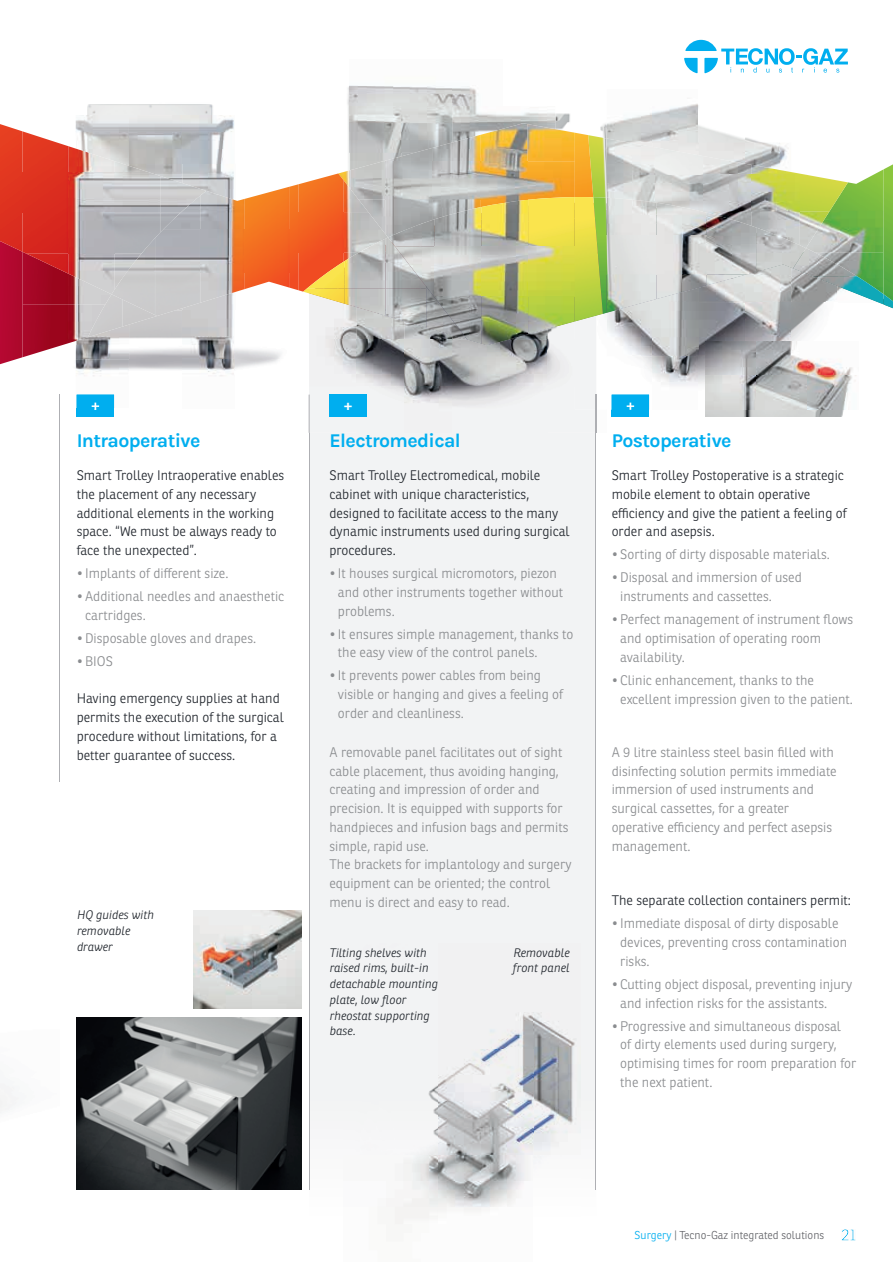
<style>
.page{position:relative;width:893px;height:1263px;background:#fff}
.page>*{position:absolute;margin:0;border:0;box-sizing:border-box;transform-origin:0 0}
.t1{font:19.5px "Karla";letter-spacing:-.03em;color:#00aeef}
.t2{font:14.7px "Karla";color:#fff}
.t3{font:300 13.5px/18.8px "Ronnia";color:#8a8c8f}
.t4{font:300 13.5px/18.8px "Ronnia";color:#22272e}
.t5{font:italic 300 12px/15.8px "Ronnia";color:#22272e}
.t6{font:300 11.1px "Ronnia";color:#64656a}
.s1{color:#00aeef}
</style>
<div class="page">
<div style="left:310px;top:433px;width:285px;height:688px;background:#f2f3f4"></div>
<div style="left:331px;top:434px;width:128px;height:14px;background:#f2f3f4"></div>
<svg style="left:0;top:124px;width:22px;height:240px;background:#ca252d"></svg>
<hr style="left:59px;top:395px;width:1px;height:811px;background:#aeafb3">
<hr style="left:309px;top:395px;width:1px;height:795px;background:#aeafb3">
<hr style="left:595px;top:395px;width:1px;height:795px;background:#aeafb3">
<img style="left:347px;top:85px;width:130px;height:21px">
<img style="left:348px;top:106px;width:105px;height:17px">
<img style="left:453px;top:106px;width:51px;height:17px">
<img style="left:555px;top:113px;width:15px;height:10px">
<img style="left:308px;top:364px;width:49px;height:69px">
<img style="left:357px;top:364px;width:47px;height:69px">
<img style="left:404px;top:364px;width:48px;height:69px">
<img style="left:452px;top:364px;width:123px;height:22px">
<img style="left:596px;top:410px;width:1px;height:23px">
<img style="left:309px;top:395px;width:1px;height:38px">
<img style="left:706px;top:410px;width:138px;height:6px">
<div style="left:77px;top:395px;width:37px;height:22px;background:#00aeef"></div>
<div style="left:329px;top:395px;width:38px;height:22px;background:#00aeef"></div>
<div style="left:612px;top:395px;width:37px;height:22px;background:#00aeef"></div>
<img style="left:193px;top:910px;width:109px;height:99px">
<img style="left:610px;top:104px;width:89px;height:19px">
<img style="left:611px;top:364px;width:95px;height:46px">
<svg style="left:289px;top:123px;width:604px;height:241px"></svg>
<img style="left:800px;top:211px;width:29px;height:37px">
<img style="left:793px;top:248px;width:64px;height:28px">
<img style="left:812px;top:276px;width:71px;height:28px">
<img style="left:600px;top:197px;width:56px;height:117px">
<img style="left:656px;top:203px;width:50px;height:96px">
<img style="left:706px;top:212px;width:50px;height:63px">
<img style="left:756px;top:227px;width:23px;height:9px">
<img style="left:756px;top:236px;width:50px;height:36px">
<img style="left:706px;top:274px;width:41px;height:12px">
<img style="left:575px;top:123px;width:32px;height:12px">
<img style="left:596px;top:313px;width:11px;height:97px">
<div style="left:575px;top:321px;width:21px;height:89px;background:#f2f3f4"></div>
<img style="left:593px;top:135px;width:14px;height:63px">
<img style="left:575px;top:133px;width:18px;height:64px">
<img style="left:575px;top:197px;width:25px;height:83px">
<img style="left:575px;top:280px;width:28px;height:41px">
<svg style="left:595px;top:395px;width:1px;height:15px"></svg>
<img style="left:706px;top:342px;width:152px;height:68px">
<img style="left:612px;top:395px;width:37px;height:15px">
<svg style="left:627px;top:403px;width:7px;height:7px"></svg>
<img style="left:87px;top:104px;width:126px;height:11px">
<img style="left:76px;top:115px;width:158px;height:49px">
<img style="left:148px;top:164px;width:34px;height:12px">
<img style="left:182px;top:164px;width:52px;height:27px">
<img style="left:200px;top:303px;width:33px;height:7px">
<img style="left:22px;top:347px;width:54px;height:48px">
<img style="left:76px;top:327px;width:53px;height:81px">
<img style="left:129px;top:310px;width:152px;height:66px">
<img style="left:22px;top:254px;width:45px;height:103px">
<img style="left:67px;top:274px;width:21px;height:31px">
<img style="left:67px;top:305px;width:38px;height:39px">
<img style="left:22px;top:131px;width:46px;height:123px">
<img style="left:68px;top:146px;width:46px;height:148px">
<img style="left:114px;top:161px;width:34px;height:11px">
<img style="left:160px;top:176px;width:46px;height:37px">
<img style="left:160px;top:213px;width:3px;height:17px">
<img style="left:26px;top:253px;width:42px;height:21px">
<img style="left:114px;top:253px;width:12px;height:20px">
<img style="left:163px;top:196px;width:37px;height:34px">
<img style="left:200px;top:191px;width:45px;height:39px">
<img style="left:245px;top:187px;width:44px;height:43px">
<img style="left:126px;top:237px;width:30px;height:36px">
<img style="left:156px;top:230px;width:133px;height:43px">
<div style="left:112px;top:273px;width:88px;height:43px;background:#cbcbcc"></div>
<img style="left:200px;top:273px;width:45px;height:30px">
<img style="left:245px;top:273px;width:44px;height:16px">
<img style="left:88px;top:294px;width:35px;height:43px">
<img style="left:122px;top:299px;width:35px;height:28px">
<img style="left:77px;top:395px;width:37px;height:13px">
<svg style="left:92px;top:403px;width:7px;height:5px"></svg>
<img style="left:343px;top:943px;width:238px;height:281px">
<img style="left:77px;top:1018px;width:225px;height:172px">
<svg style="left:685px;top:40px;width:163px;height:33px"></svg>
<svg style="left:842px;top:1229px;width:13px;height:11px"></svg>
<p class="t2" style="left:91px;top:395px;width:9px">+</p>
<p class="t2" style="left:344px;top:395px;width:9px">+</p>
<h1 class="t1" style="left:77px;top:428px;width:125px">Intraoperative</h1>
<h1 class="t1" style="left:329px;top:428px;width:133px">Electromedical</h1>
<h1 class="t1" style="left:612px;top:428px;width:121px">Postoperative</h1>
<p class="t4" style="left:77px;top:466px;width:209px">Smart Trolley Intraoperative enables the placement of any necessary additional elements in the working space. “We must be always ready to face the unexpected”.</p>
<p class="t3" style="left:77px;top:564px;width:153px">• Implants of different size.</p>
<p class="t3" style="left:85px;top:587px;width:201px;text-indent:-9px">• Additional needles and anaesthetic cartridges.</p>
<p class="t3" style="left:77px;top:629px;width:181px">• Disposable gloves and drapes.</p>
<p class="t3" style="left:77px;top:652px;width:38px">• BIOS</p>
<p class="t4" style="left:77px;top:689px;width:209px">Having emergency supplies at hand permits the execution of the surgical procedure without limitations, for a better guarantee of success.</p>
<p class="t4" style="left:329px;top:466px;width:242px">Smart Trolley Electromedical, mobile cabinet with unique characteristics, designed to facilitate access to the many dynamic instruments used during surgical procedures.</p>
<p class="t3" style="left:338px;top:564px;width:227px;text-indent:-9px">• It houses surgical micromotors, piezon and other instruments together without problems.</p>
<p class="t3" style="left:338px;top:624px;width:237px;text-indent:-9px">• It ensures simple management, thanks to the easy view of the control panels.</p>
<p class="t3" style="left:338px;top:666px;width:227px;text-indent:-9px">• It prevents power cables from being visible or hanging and gives a feeling of order and cleanliness.</p>
<p class="t3" style="left:329px;top:742px;width:244px">A removable panel facilitates out of sight cable placement, thus avoiding hanging, creating and impression of order and precision. It is equipped with supports for handpieces and infusion bags and permits simple, rapid use.<br>The brackets for implantology and surgery equipment can be oriented; the control menu is direct and easy to read.</p>
<p class="t4" style="left:612px;top:466px;width:236px">Smart Trolley Postoperative is a strategic mobile element to obtain operative efficiency and give the patient a feeling of order and asepsis.</p>
<p class="t3" style="left:612px;top:545px;width:220px">• Sorting of dirty disposable materials.</p>
<p class="t3" style="left:620px;top:568px;width:183px;text-indent:-9px">• Disposal and immersion of used instruments and cassettes.</p>
<p class="t3" style="left:620px;top:610px;width:235px;text-indent:-9px">• Perfect management of instrument flows and optimisation of operating room availability.</p>
<p class="t3" style="left:620px;top:670px;width:234px;text-indent:-9px">• Clinic enhancement, thanks to the excellent impression given to the patient.</p>
<p class="t3" style="left:612px;top:743px;width:226px">A 9 litre stainless steel basin filled with disinfecting solution permits immediate immersion of used instruments and surgical cassettes, for a greater operative efficiency and perfect asepsis management.</p>
<p class="t4" style="left:612px;top:891px;width:241px">The separate collection containers permit:</p>
<p class="t3" style="left:620px;top:914px;width:228px;text-indent:-9px">• Immediate disposal of dirty disposable devices, preventing cross contamination risks.</p>
<p class="t3" style="left:620px;top:975px;width:234px;text-indent:-9px">• Cutting object disposal, preventing injury and infection risks for the assistants.</p>
<p class="t3" style="left:620px;top:1016px;width:237px;text-indent:-9px">• Progressive and simultaneous disposal<br>of dirty elements used during surgery, optimising times for room preparation for the next patient.</p>
<p class="t5" style="left:77px;top:907px;width:79px">HQ guides with removable drawer</p>
<p class="t5" style="left:329px;top:944px;width:110px">Tilting shelves with raised rims, built-in detachable mounting plate, low floor rheostat supporting base.</p>
<p class="t5" style="left:513px;top:944px;width:58px">Removable front panel</p>
<p class="t6" style="left:635px;top:1228px;width:191px"><span class="s1">Surgery</span> | Tecno-Gaz integrated solutions</p>
</div>
